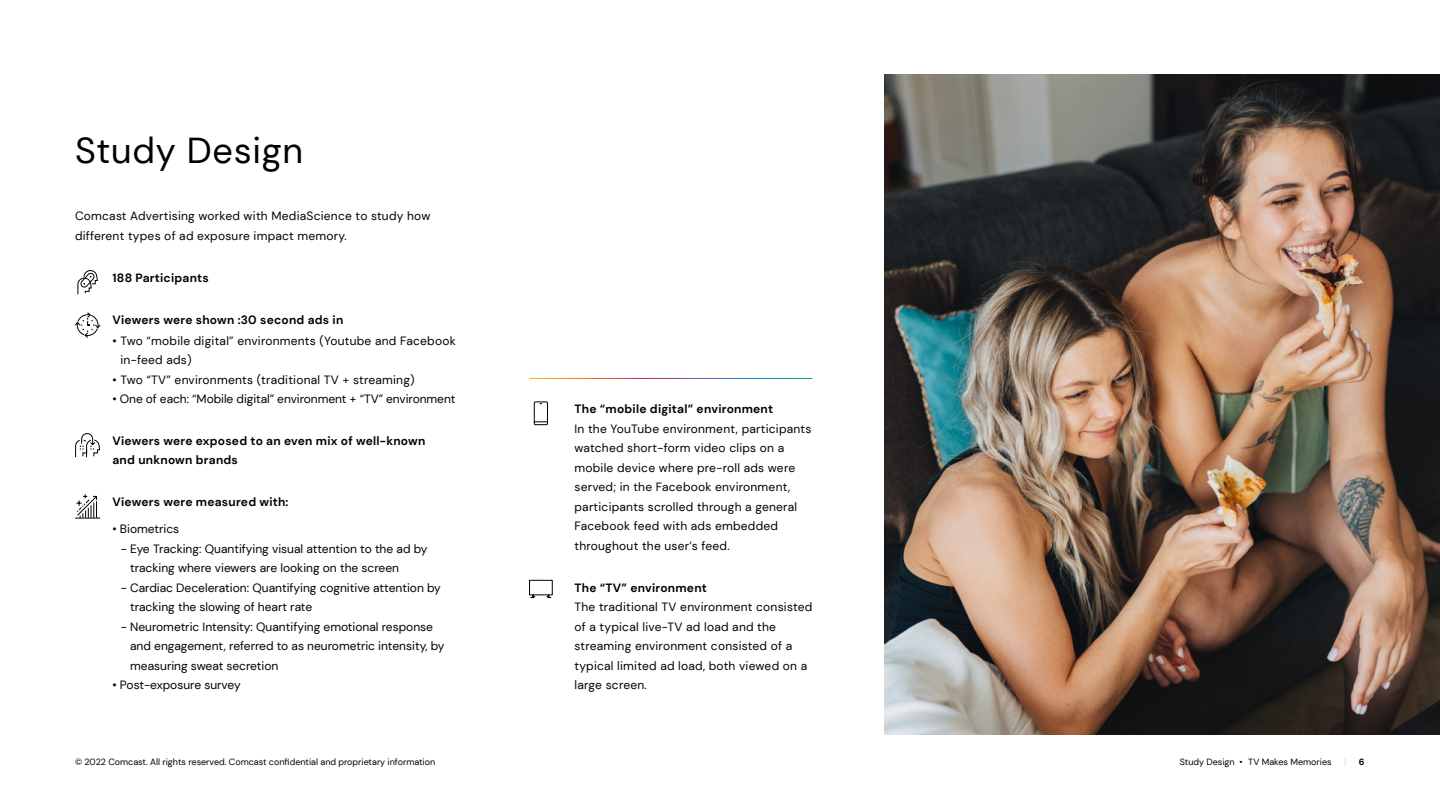
<style>
.page{position:relative;width:1440px;height:810px;background:#fff}
.page>*{position:absolute;margin:0;border:0;box-sizing:border-box;transform-origin:0 0}
.t1{font:36px "DM Sans";letter-spacing:.02em;color:#000}
.t2{font:12px/19.5px "DM Sans";letter-spacing:.01em;color:#000}
.t3{font:700 12px/19.5px "DM Sans";letter-spacing:.02em;color:#000}
.t4{font:9px "DM Sans";color:#000}
.t5{font:300 9px "Gotham";color:#b1b4b6}
.t6{font:700 9px "DM Sans";color:#000}
</style>
<div class="page">
<svg style="left:529px;top:580px;width:24px;height:19px"></svg>
<svg style="left:534px;top:401px;width:14px;height:24px"></svg>
<img style="left:885px;top:74px;width:555px;height:660px">
<svg style="left:76px;top:494px;width:24px;height:25px"></svg>
<svg style="left:75px;top:433px;width:25px;height:25px"></svg>
<svg style="left:75px;top:312px;width:26px;height:26px"></svg>
<svg style="left:77px;top:270px;width:21px;height:25px"></svg>
<h1 class="t1" style="left:75px;top:128px;width:230px">Study Design</h1>
<p class="t2" style="left:75px;top:206px;width:357px">Comcast Advertising worked with MediaScience to study how different types of ad exposure impact memory.</p>
<p class="t3" style="left:112px;top:268px;width:98px">188 Participants</p>
<p class="t3" style="left:112px;top:310px;width:232px">Viewers were shown :30 second ads in</p>
<p class="t2" style="left:120px;top:331px;width:337px;text-indent:-8px">• Two “mobile digital” environments (Youtube and Facebook in-feed ads)</p>
<p class="t2" style="left:112px;top:370px;width:304px">• Two “TV” environments (traditional TV + streaming)</p>
<p class="t2" style="left:112px;top:389px;width:344px">• One of each: “Mobile digital” environment + “TV” environment</p>
<p class="t3" style="left:112px;top:431px;width:314px">Viewers were exposed to an even mix of well-known and unknown brands</p>
<p class="t3" style="left:112px;top:492px;width:178px">Viewers were measured with:</p>
<p class="t2" style="left:112px;top:519px;width:68px">• Biometrics</p>
<p class="t2" style="left:130px;top:539px;width:299px;text-indent:-9px">- Eye Tracking: Quantifying visual attention to the ad by tracking where viewers are looking on the screen</p>
<p class="t2" style="left:130px;top:578px;width:312px;text-indent:-9px">- Cardiac Deceleration: Quantifying cognitive attention by tracking the slowing of heart rate</p>
<p class="t2" style="left:130px;top:617px;width:316px;text-indent:-9px">- Neurometric Intensity: Quantifying emotional response and engagement, referred to as neurometric intensity, by measuring sweat secretion</p>
<p class="t2" style="left:112px;top:675px;width:130px">• Post-exposure survey</p>
<p class="t3" style="left:574px;top:399px;width:200px">The “mobile digital” environment</p>
<p class="t2" style="left:574px;top:419px;width:239px">In the YouTube environment, participants watched short-form video clips on a mobile device where pre-roll ads were served; in the Facebook environment, participants scrolled through a general Facebook feed with ads embedded throughout the user’s feed.</p>
<p class="t3" style="left:574px;top:578px;width:134px">The “TV” environment</p>
<p class="t2" style="left:574px;top:597px;width:239px">The traditional TV environment consisted of a typical live-TV ad load and the streaming environment consisted of a typical limited ad load, both viewed on a large screen.</p>
<p class="t4" style="left:75px;top:756px;width:362px">© 2022 Comcast. All rights reserved. Comcast confidential and proprietary information</p>
<p class="t4" style="left:1248px;top:756px;width:85px">TV Makes Memories</p>
<p class="t5" style="left:1344px;top:756px;width:4px">|</p>
<p class="t6" style="left:1359px;top:756px;width:7px">6</p>
<p class="t4" style="left:1180px;top:756px;width:65px">Study Design •</p>
</div>
